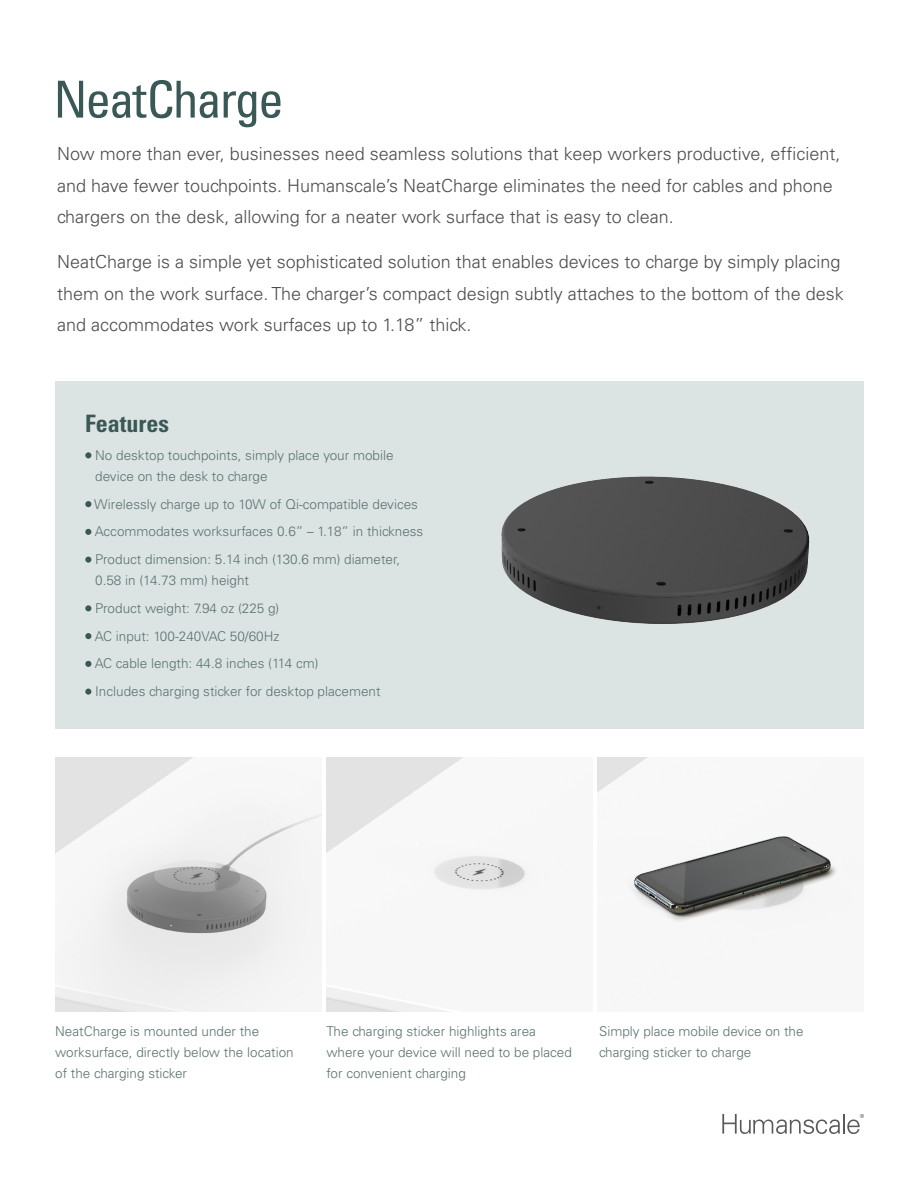
<style>
.page{position:relative;width:918px;height:1188px;background:#fff}
.page>*{position:absolute;margin:0;border:0;box-sizing:border-box;transform-origin:0 0}
.t1{font:condensed 51px "Univers";letter-spacing:-.04em;color:#3a5956}
.t2{font:700 condensed 24px "Univers";color:#3a5956}
.t3{font:300 18px/31.5px "Univers";color:#4b4c4d}
.t4{font:300 13.5px/21px "Univers";color:#5a726f}
</style>
<div class="page">
<div style="left:55px;top:381px;width:809px;height:348px;background:#dce4e3"></div>
<svg style="left:85px;top:452px;width:6px;height:6px"></svg>
<svg style="left:85px;top:501px;width:6px;height:6px"></svg>
<svg style="left:85px;top:529px;width:6px;height:6px"></svg>
<svg style="left:85px;top:557px;width:6px;height:6px"></svg>
<svg style="left:85px;top:605px;width:6px;height:6px"></svg>
<svg style="left:85px;top:633px;width:6px;height:6px"></svg>
<svg style="left:85px;top:661px;width:6px;height:6px"></svg>
<svg style="left:85px;top:689px;width:6px;height:6px"></svg>
<img style="left:55px;top:757px;width:267px;height:255px">
<img style="left:501px;top:476px;width:309px;height:148px">
<svg style="left:722px;top:1114px;width:118px;height:20px"></svg>
<hr style="left:843px;top:1114px;width:2px;height:20px;background:#58595b">
<svg style="left:847px;top:1114px;width:17px;height:20px"></svg>
<img style="left:326px;top:757px;width:204px;height:255px">
<img style="left:598px;top:757px;width:50px;height:35px">
<img style="left:627px;top:836px;width:211px;height:86px">
<p class="t1" style="left:54px;top:67px;width:232px">NeatCharge</p>
<p class="t3" style="left:57px;top:138px;width:785px">Now more than ever, businesses need seamless solutions that keep workers productive, efficient, and have fewer touchpoints. Humanscale’s NeatCharge eliminates the need for cables and phone chargers on the desk, allowing for a neater work surface that is easy to clean.</p>
<p class="t3" style="left:57px;top:246px;width:788px">NeatCharge is a simple yet sophisticated solution that enables devices to charge by simply placing them on the work surface. The charger’s compact design subtly attaches to the bottom of the desk and accommodates work surfaces up to 1.18” thick.</p>
<p class="t2" style="left:85px;top:409px;width:85px">Features</p>
<p class="t4" style="left:95px;top:445px;width:300px">No desktop touchpoints, simply place your mobile device on the desk to charge</p>
<p class="t4" style="left:94px;top:493px;width:325px">Wirelessly charge up to 10W of Qi-compatible devices</p>
<p class="t4" style="left:95px;top:521px;width:330px">Accommodates worksurfaces 0.6” – 1.18” in thickness</p>
<p class="t4" style="left:95px;top:549px;width:307px">Product dimension: 5.14 inch (130.6 mm) diameter,<br>0.58 in (14.73 mm) height</p>
<p class="t4" style="left:95px;top:598px;width:186px">Product weight: 7.94 oz (225 g)</p>
<p class="t4" style="left:95px;top:625px;width:186px">AC input: 100-240VAC 50/60Hz</p>
<p class="t4" style="left:95px;top:653px;width:225px">AC cable length: 44.8 inches (114 cm)</p>
<p class="t4" style="left:95px;top:681px;width:287px">Includes charging sticker for desktop placement</p>
<p class="t4" style="left:55px;top:1020px;width:240px">NeatCharge is mounted under the worksurface, directly below the location of the charging sticker</p>
<p class="t4" style="left:326px;top:1020px;width:247px">The charging sticker highlights area where your device will need to be placed for convenient charging</p>
<p class="t4" style="left:599px;top:1020px;width:206px">Simply place mobile device on the charging sticker to charge</p>
</div>
